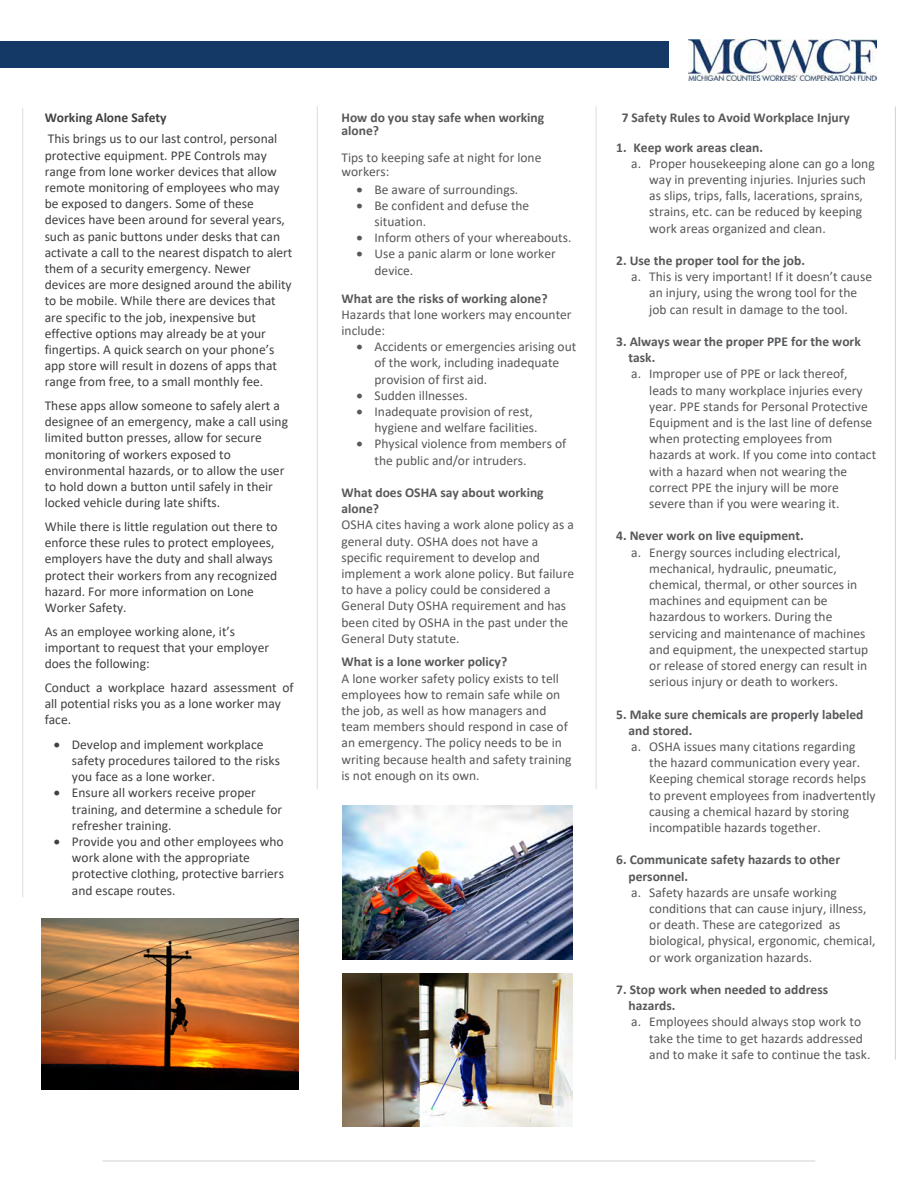
<style>
.page{position:relative;width:918px;height:1188px;background:#fff}
.page>*{position:absolute;margin:0;border:0;box-sizing:border-box;transform-origin:0 0}
.t1{font:13.5px/16.2px "Calibri";color:#57585a}
.t2{font:13.5px/16.2px "Calibri";color:#404040}
.t3{font:700 13.5px/16.2px "Calibri";color:#57585a}
.t4{font:700 13.5px "Calibri";color:#404040}
.s1{color:#fff}
</style>
<div class="page">
<hr style="left:596px;top:106px;width:1px;height:683px;background:#d1d2d4">
<hr style="left:103px;top:1161px;width:712px;height:1px;background:#d1d2d4">
<div style="left:0;top:41px;width:669px;height:27px;background:#153966"></div>
<img style="left:688px;top:39px;width:188px;height:41px">
<hr style="left:317px;top:106px;width:1px;height:683px;background:#d1d2d4">
<hr style="left:895px;top:106px;width:1px;height:954px;background:#d1d2d4">
<hr style="left:22px;top:108px;width:1px;height:789px;background:#d1d2d4">
<img style="left:42px;top:918px;width:256px;height:171px">
<img style="left:343px;top:806px;width:230px;height:153px">
<img style="left:343px;top:973px;width:230px;height:153px">
<p class="t4" style="left:45px;top:108px;width:123px">Working Alone Safety</p>
<p class="t2" style="left:45px;top:130px;width:249px">This brings us to our last control, personal protective equipment. PPE Controls may range from lone worker devices that allow remote monitoring of employees who may be exposed to dangers. Some of these devices have been around for several years, such as panic buttons under desks that can activate a call to the nearest dispatch to alert them of a security emergency. Newer devices are more designed around the ability to be mobile. While there are devices that are specific to the job, inexpensive but effective options may already be at your fingertips. A quick search on your phone’s app store will result in dozens of apps that range from free, to a small monthly fee.</p>
<p class="t2" style="left:45px;top:397px;width:245px">These apps allow someone to safely alert a designee of an emergency, make a call using limited button presses, allow for secure monitoring of workers exposed to environmental hazards, or to allow the user to hold down a button until safely in their locked vehicle during late shifts.</p>
<p class="t2" style="left:45px;top:518px;width:234px">While there is little regulation out there to enforce these rules to protect employees, employers have the duty and shall always protect their workers from any recognized hazard. For more information on Lone Worker Safety.</p>
<p class="t2" style="left:45px;top:623px;width:226px">As an employee working alone, it’s important to request that your employer does the following:</p>
<p class="t2" style="left:45px;top:679px;width:250px">Conduct a workplace hazard assessment of all potential risks you as a lone worker may face.</p>
<p class="t2" style="left:72px;top:736px;width:209px;text-indent:-18px">• Develop and implement workplace safety procedures tailored to the risks you face as a lone worker.</p>
<p class="t2" style="left:72px;top:784px;width:212px;text-indent:-18px">• Ensure all workers receive proper training, and determine a schedule for refresher training.</p>
<p class="t2" style="left:72px;top:833px;width:213px;text-indent:-18px">• Provide you and other employees who work alone with the appropriate protective clothing, protective barriers and escape routes.</p>
<p class="t3" style="left:342px;top:111px;width:204px;line-height:13.5px">How do you stay safe when working alone?</p>
<p class="t1" style="left:342px;top:151px;width:201px;line-height:13.5px">Tips to keeping safe at night for lone workers:</p>
<p class="t1" style="left:357px;top:181px;width:163px">• Be aware of surroundings.</p>
<p class="t1" style="left:375px;top:197px;width:156px;text-indent:-18px">• Be confident and defuse the situation.</p>
<p class="t1" style="left:357px;top:229px;width:216px">• Inform others of your whereabouts.</p>
<p class="t1" style="left:375px;top:246px;width:183px;text-indent:-18px">• Use a panic alarm or lone worker device.</p>
<p class="t3" style="left:342px;top:290px;width:208px">What are the risks of working alone?</p>
<p class="t1" style="left:342px;top:306px;width:232px">Hazards that lone workers may encounter include:</p>
<p class="t1" style="left:375px;top:338px;width:203px;text-indent:-18px">• Accidents or emergencies arising out of the work, including inadequate provision of first aid.</p>
<p class="t1" style="left:357px;top:387px;width:113px">• Sudden illnesses.</p>
<p class="t1" style="left:375px;top:403px;width:165px;text-indent:-18px">• Inadequate provision of rest, hygiene and welfare facilities.</p>
<p class="t1" style="left:375px;top:435px;width:193px;text-indent:-18px">• Physical violence from members of the public and/or intruders.</p>
<p class="t3" style="left:342px;top:484px;width:204px">What does OSHA say about working alone?</p>
<p class="t1" style="left:342px;top:516px;width:234px">OSHA cites having a work alone policy as a general duty. OSHA does not have a specific requirement to develop and implement a work alone policy. But failure to have a policy could be considered a General Duty OSHA requirement and has been cited by OSHA in the past under the General Duty statute.</p>
<p class="t3" style="left:342px;top:654px;width:167px">What is a lone worker policy?</p>
<p class="t1" style="left:342px;top:670px;width:232px">A lone worker safety policy exists to tell employees how to remain safe while on the job, as well as how managers and team members should respond in case of an emergency. The policy needs to be in writing because health and safety training is not enough on its own.</p>
<p class="t3" style="left:616px;top:103px;width:235px;line-height:29.4px;text-indent:5px">7 Safety Rules to Avoid Workplace Injury<br>1.<span class="s1">0</span>Keep work areas clean.</p>
<p class="t1" style="left:649px;top:155px;width:227px;text-indent:-18px">a. Proper housekeeping alone can go a long way in preventing injuries. Injuries such as slips, trips, falls, lacerations, sprains, strains, etc. can be reduced by keeping work areas organized and clean.</p>
<p class="t3" style="left:616px;top:252px;width:190px">2. Use the proper tool for the job.</p>
<p class="t1" style="left:631px;top:268px;width:242px;text-align:center">a. This is very important! If it doesn’t cause an injury, using the wrong tool for the<br>job can result in damage to the tool.</p>
<p class="t3" style="left:628px;top:333px;width:234px;text-indent:-12px">3. Always wear the proper PPE for the work task.</p>
<p class="t1" style="left:649px;top:366px;width:228px;text-indent:-18px">a. Improper use of PPE or lack thereof, leads to many workplace injuries every year. PPE stands for Personal Protective Equipment and is the last line of defense when protecting employees from hazards at work. If you come into contact with a hazard when not wearing the correct PPE the injury will be more severe than if you were wearing it.</p>
<p class="t3" style="left:616px;top:527px;width:189px">4. Never work on live equipment.</p>
<p class="t1" style="left:649px;top:544px;width:221px;text-indent:-18px">a. Energy sources including electrical, mechanical, hydraulic, pneumatic, chemical, thermal, or other sources in machines and equipment can be hazardous to workers. During the servicing and maintenance of machines and equipment, the unexpected startup or release of stored energy can result in serious injury or death to workers.</p>
<p class="t3" style="left:628px;top:706px;width:237px;text-indent:-12px">5. Make sure chemicals are properly labeled and stored.</p>
<p class="t1" style="left:649px;top:738px;width:228px;text-indent:-18px">a. OSHA issues many citations regarding the hazard communication every year.<br>Keeping chemical storage records helps to prevent employees from inadvertently causing a chemical hazard by storing incompatible hazards together.</p>
<p class="t3" style="left:628px;top:851px;width:213px;text-indent:-12px">6. Communicate safety hazards to other personnel.</p>
<p class="t1" style="left:649px;top:884px;width:228px;text-indent:-18px">a. Safety hazards are unsafe working conditions that can cause injury, illness, or death. These are categorized as biological, physical, ergonomic, chemical, or work organization hazards.</p>
<p class="t3" style="left:628px;top:981px;width:201px;text-indent:-12px">7. Stop work when needed to address hazards.</p>
<p class="t1" style="left:649px;top:1014px;width:223px;text-indent:-18px">a. Employees should always stop work to take the time to get hazards addressed and to make it safe to continue the task.</p>
</div>
